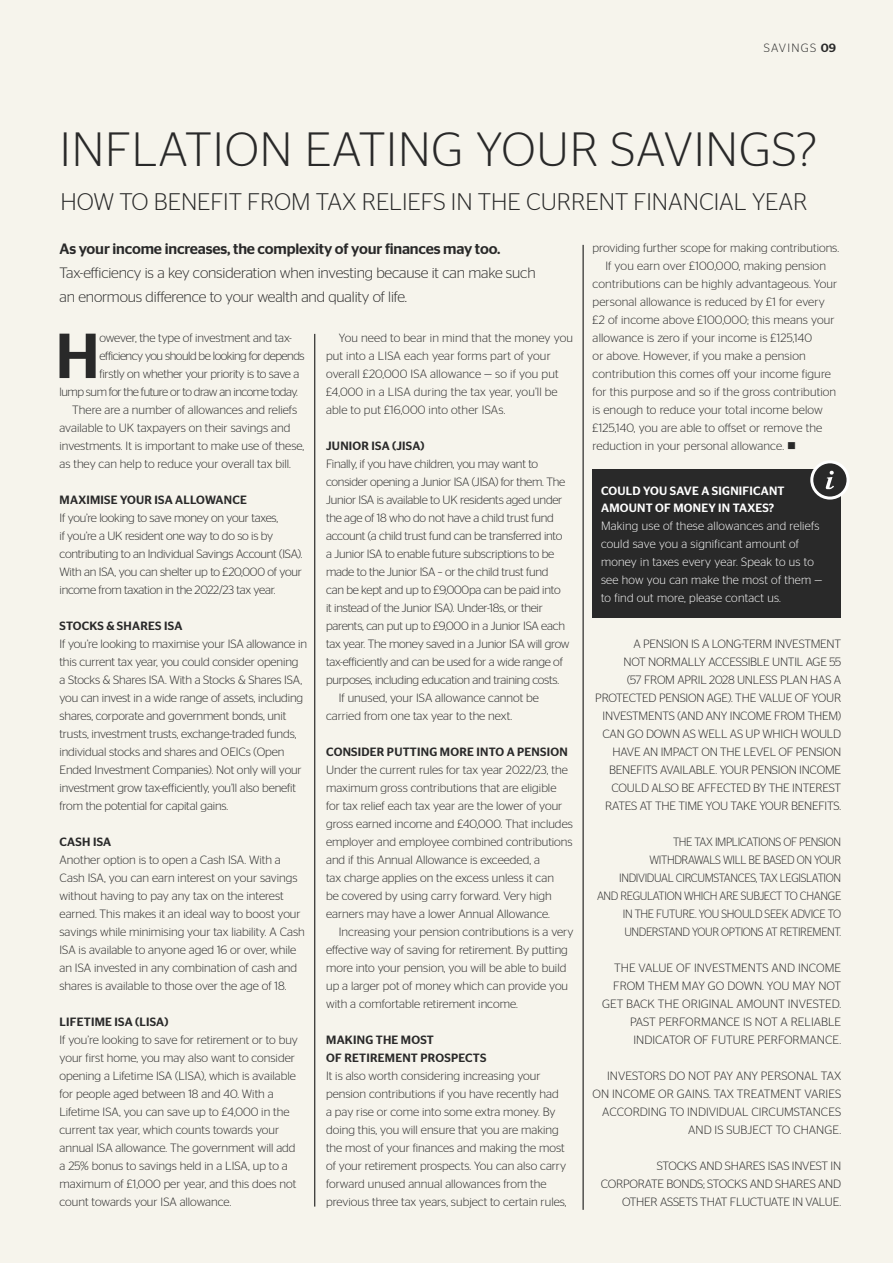
<style>
.page{position:relative;width:893px;height:1263px;background:#f6f4ec}
.page>*{position:absolute;margin:0;border:0;box-sizing:border-box;transform-origin:0 0}
.t1{font:500 63.45px "Stag Sans";color:#292929}
.t2{font:300 48px "Stag Sans";letter-spacing:.02em;color:#292929}
.t3{font:300 24px "Stag Sans";color:#292929}
.t4{font:300 15px/24px "Stag Sans";letter-spacing:-.01em;color:#292929}
.t5{font:500 15px "Stag Sans";letter-spacing:-.01em;color:#292929}
.t6{font:300 12px/18px "Stag Sans";letter-spacing:-.005em;color:#292929}
.t7{font:300 12px/18px "Stag Sans";letter-spacing:-.03em;color:#292929;text-align:right;scale:.94 1}
.t8{font:300 12px/18px "Stag Sans";letter-spacing:.02em;color:#fff}
.t9{font:500 12px/18px "Stag Sans";letter-spacing:.02em;color:#292929}
.t10{font:300 12px "Stag Sans";letter-spacing:-.04em;color:#292929}
.t11{font:500 12px/16.5px "Stag Sans";letter-spacing:.02em;color:#fff}
.t12{font:300 12px "Stag Sans";letter-spacing:.1em;color:#292929}
.s1{font-weight:500}
</style>
<div class="page">
<hr style="left:314px;top:334px;width:1px;height:872px;background:#000">
<hr style="left:583px;top:245px;width:1px;height:965px;background:#000">
<div style="left:592px;top:469px;width:249px;height:149px;background:#292929"></div>
<div style="left:812px;top:462px;width:36px;height:36px;background:#292929;border-radius:50%"></div>
<div style="left:810px;top:460px;width:39px;height:40px;border:3px solid #fff;border-radius:50%"></div>
<svg style="left:826px;top:471px;width:8px;height:18px"></svg>
<p class="t12" style="left:764px;top:41px;width:74px">SAVINGS <span class="s1">09</span></p>
<h2 class="t2" style="left:60px;top:123px;width:758px">INFLATION EATING YOUR SAVINGS?</h2>
<h3 class="t3" style="left:60px;top:189px;width:748px">HOW TO BENEFIT FROM TAX RELIEFS IN THE CURRENT FINANCIAL YEAR</h3>
<p class="t5" style="left:60px;top:240px;width:443px">As your income increases, the complexity of your finances may too.</p>
<p class="t4" style="left:60px;top:261px;width:478px">Tax-efficiency is a key consideration when investing because it can make such an enormous difference to your wealth and quality of life.</p>
<h1 class="t1" style="left:56px;top:319px;width:45px">H</h1>
<p class="t6" style="left:100px;top:329px;width:194px">owever, the type of investment and tax-</p>
<p class="t6" style="left:593px;top:239px;width:248px">providing further scope for making contributions.</p>
<p class="t6" style="left:605px;top:257px;width:222px">If you earn over £100,000, making pension</p>
<p class="t6" style="left:593px;top:275px;width:246px">contributions can be highly advantageous. Your</p>
<p class="t6" style="left:593px;top:293px;width:234px">personal allowance is reduced by £1 for every</p>
<p class="t6" style="left:593px;top:311px;width:244px">£2 of income above £100,000; this means your</p>
<p class="t6" style="left:593px;top:329px;width:221px">allowance is zero if your income is £125,140</p>
<p class="t6" style="left:593px;top:347px;width:215px">or above. However, if you make a pension</p>
<p class="t6" style="left:593px;top:365px;width:240px">contribution this comes off your income figure</p>
<p class="t6" style="left:593px;top:383px;width:245px">for this purpose and so if the gross contribution</p>
<p class="t6" style="left:593px;top:401px;width:232px">is enough to reduce your total income below</p>
<p class="t6" style="left:593px;top:419px;width:231px">£125,140, you are able to offset or remove the</p>
<p class="t6" style="left:593px;top:437px;width:205px">reduction in your personal allowance. ■</p>
<p class="t6" style="left:326px;top:329px;width:248px;text-indent:13px">You need to bear in mind that the money you put into a LISA each year forms part of your overall £20,000 ISA allowance — so if you put £4,000 in a LISA during the tax year, you’ll be able to put £16,000 into other ISAs.</p>
<p class="t9" style="left:326px;top:437px;width:100px">JUNIOR ISA (JISA)</p>
<p class="t6" style="left:326px;top:455px;width:214px">Finally, if you have children, you may want to</p>
<p class="t6" style="left:326px;top:473px;width:241px">consider opening a Junior ISA (JISA) for them. The</p>
<p class="t6" style="left:326px;top:491px;width:238px">Junior ISA is available to UK residents aged under</p>
<p class="t6" style="left:326px;top:509px;width:229px">the age of 18 who do not have a child trust fund</p>
<p class="t6" style="left:326px;top:527px;width:238px">account (a child trust fund can be transferred into</p>
<p class="t6" style="left:326px;top:545px;width:230px">a Junior ISA to enable future subscriptions to be</p>
<p class="t6" style="left:326px;top:563px;width:224px">made to the Junior ISA – or the child trust fund</p>
<p class="t6" style="left:326px;top:581px;width:236px">can be kept and up to £9,000pa can be paid into</p>
<p class="t6" style="left:326px;top:599px;width:218px">it instead of the Junior ISA). Under-18s, or their</p>
<p class="t6" style="left:326px;top:617px;width:240px">parents, can put up to £9,000 in a Junior ISA each</p>
<p class="t6" style="left:326px;top:635px;width:245px">tax year. The money saved in a Junior ISA will grow</p>
<p class="t6" style="left:326px;top:653px;width:238px">tax-efficiently and can be used for a wide range of</p>
<p class="t6" style="left:326px;top:671px;width:235px">purposes, including education and training costs.</p>
<p class="t6" style="left:339px;top:689px;width:202px">If unused, your ISA allowance cannot be</p>
<p class="t6" style="left:326px;top:707px;width:188px">carried from one tax year to the next.</p>
<p class="t9" style="left:326px;top:743px;width:243px">CONSIDER PUTTING MORE INTO A PENSION</p>
<p class="t6" style="left:326px;top:761px;width:248px">Under the current rules for tax year 2022/23, the maximum gross contributions that are eligible for tax relief each tax year are the lower of your gross earned income and £40,000. That includes employer and employee combined contributions and if this Annual Allowance is exceeded, a<br>tax charge applies on the excess unless it can<br>be covered by using carry forward. Very high earners may have a lower Annual Allowance.</p>
<p class="t6" style="left:326px;top:923px;width:249px;text-indent:13px">Increasing your pension contributions is a very effective way of saving for retirement. By putting more into your pension, you will be able to build up a larger pot of money which can provide you with a comfortable retirement income.</p>
<p class="t9" style="left:326px;top:1031px;width:162px">MAKING THE MOST<br>OF RETIREMENT PROSPECTS</p>
<p class="t6" style="left:326px;top:1067px;width:242px">It is also worth considering increasing your pension contributions if you have recently had a pay rise or come into some extra money. By doing this, you will ensure that you are making the most of your finances and making the most of your retirement prospects. You can also carry forward unused annual allowances from the previous three tax years, subject to certain rules,</p>
<p class="t10" style="left:100px;top:349px;width:207px">efficiency you should be looking for depends</p>
<p class="t6" style="left:100px;top:365px;width:201px">firstly on whether your priority is to save a</p>
<p class="t10" style="left:60px;top:385px;width:240px">lump sum for the future or to draw an income today.</p>
<p class="t6" style="left:72px;top:401px;width:226px">There are a number of allowances and reliefs</p>
<p class="t6" style="left:60px;top:419px;width:232px">available to UK taxpayers on their savings and</p>
<p class="t6" style="left:60px;top:437px;width:246px">investments. It is important to make use of these,</p>
<p class="t6" style="left:60px;top:455px;width:233px">as they can help to reduce your overall tax bill.</p>
<p class="t9" style="left:60px;top:491px;width:189px">MAXIMISE YOUR ISA ALLOWANCE</p>
<p class="t6" style="left:60px;top:509px;width:245px">If you’re looking to save money on your taxes,<br>if you’re a UK resident one way to do so is by contributing to an Individual Savings Account (ISA).<br>With an ISA, you can shelter up to £20,000 of your income from taxation in the 2022/23 tax year.</p>
<p class="t9" style="left:60px;top:617px;width:124px">STOCKS &amp; SHARES ISA</p>
<p class="t6" style="left:60px;top:635px;width:249px">If you’re looking to maximise your ISA allowance in this current tax year, you could consider opening a Stocks &amp; Shares ISA. With a Stocks &amp; Shares ISA, you can invest in a wide range of assets, including shares, corporate and government bonds, unit trusts, investment trusts, exchange-traded funds, individual stocks and shares and OEICs (Open Ended Investment Companies). Not only will your investment grow tax-efficiently, you’ll also benefit from the potential for capital gains.</p>
<p class="t9" style="left:60px;top:833px;width:53px">CASH ISA</p>
<p class="t6" style="left:60px;top:851px;width:247px">Another option is to open a Cash ISA. With a Cash ISA, you can earn interest on your savings without having to pay any tax on the interest earned. This makes it an ideal way to boost your savings while minimising your tax liability. A Cash ISA is available to anyone aged 16 or over, while an ISA invested in any combination of cash and shares is available to those over the age of 18.</p>
<p class="t9" style="left:60px;top:1013px;width:110px">LIFETIME ISA (LISA)</p>
<p class="t6" style="left:60px;top:1031px;width:240px">If you’re looking to save for retirement or to buy your first home, you may also want to consider opening a Lifetime ISA (LISA), which is available for people aged between 18 and 40. With a Lifetime ISA, you can save up to £4,000 in the current tax year, which counts towards your annual ISA allowance. The government will add a 25% bonus to savings held in a LISA, up to a maximum of £1,000 per year, and this does not count towards your ISA allowance.</p>
<p class="t11" style="left:601px;top:483px;width:185px">COULD YOU SAVE A SIGNIFICANT<br>AMOUNT OF MONEY IN TAXES?</p>
<p class="t8" style="left:601px;top:516px;width:223px">Making use of these allowances and reliefs could save you a significant amount of money in taxes every year. Speak to us to see how you can make the most of them — to find out more, please contact us.</p>
<p class="t6" style="left:595px;top:635px;width:247px;text-align:right">A PENSION IS A LONG-TERM INVESTMENT<br>NOT NORMALLY ACCESSIBLE UNTIL AGE 55<br>(57 FROM APRIL 2028 UNLESS PLAN HAS A PROTECTED PENSION AGE). THE VALUE OF YOUR INVESTMENTS (AND ANY INCOME FROM THEM)<br>CAN GO DOWN AS WELL AS UP WHICH WOULD HAVE AN IMPACT ON THE LEVEL OF PENSION BENEFITS AVAILABLE. YOUR PENSION INCOME COULD ALSO BE AFFECTED BY THE INTEREST RATES AT THE TIME YOU TAKE YOUR BENEFITS.</p>
<p class="t7" style="left:597px;top:833px;width:261px">THE TAX IMPLICATIONS OF PENSION<br>WITHDRAWALS WILL BE BASED ON YOUR INDIVIDUAL CIRCUMSTANCES, TAX LEGISLATION AND REGULATION WHICH ARE SUBJECT TO CHANGE IN THE FUTURE. YOU SHOULD SEEK ADVICE TO UNDERSTAND YOUR OPTIONS AT RETIREMENT.</p>
<p class="t6" style="left:602px;top:959px;width:241px;text-align:right">THE VALUE OF INVESTMENTS AND INCOME FROM THEM MAY GO DOWN. YOU MAY NOT GET BACK THE ORIGINAL AMOUNT INVESTED.<br>PAST PERFORMANCE IS NOT A RELIABLE INDICATOR OF FUTURE PERFORMANCE.</p>
<p class="t6" style="left:593px;top:1067px;width:250px;text-align:right">INVESTORS DO NOT PAY ANY PERSONAL TAX ON INCOME OR GAINS. TAX TREATMENT VARIES ACCORDING TO INDIVIDUAL CIRCUMSTANCES AND IS SUBJECT TO CHANGE.</p>
<p class="t6" style="left:601px;top:1157px;width:242px;text-align:right">STOCKS AND SHARES ISAS INVEST IN<br>CORPORATE BONDS; STOCKS AND SHARES AND<br>OTHER ASSETS THAT FLUCTUATE IN VALUE.</p>
</div>
